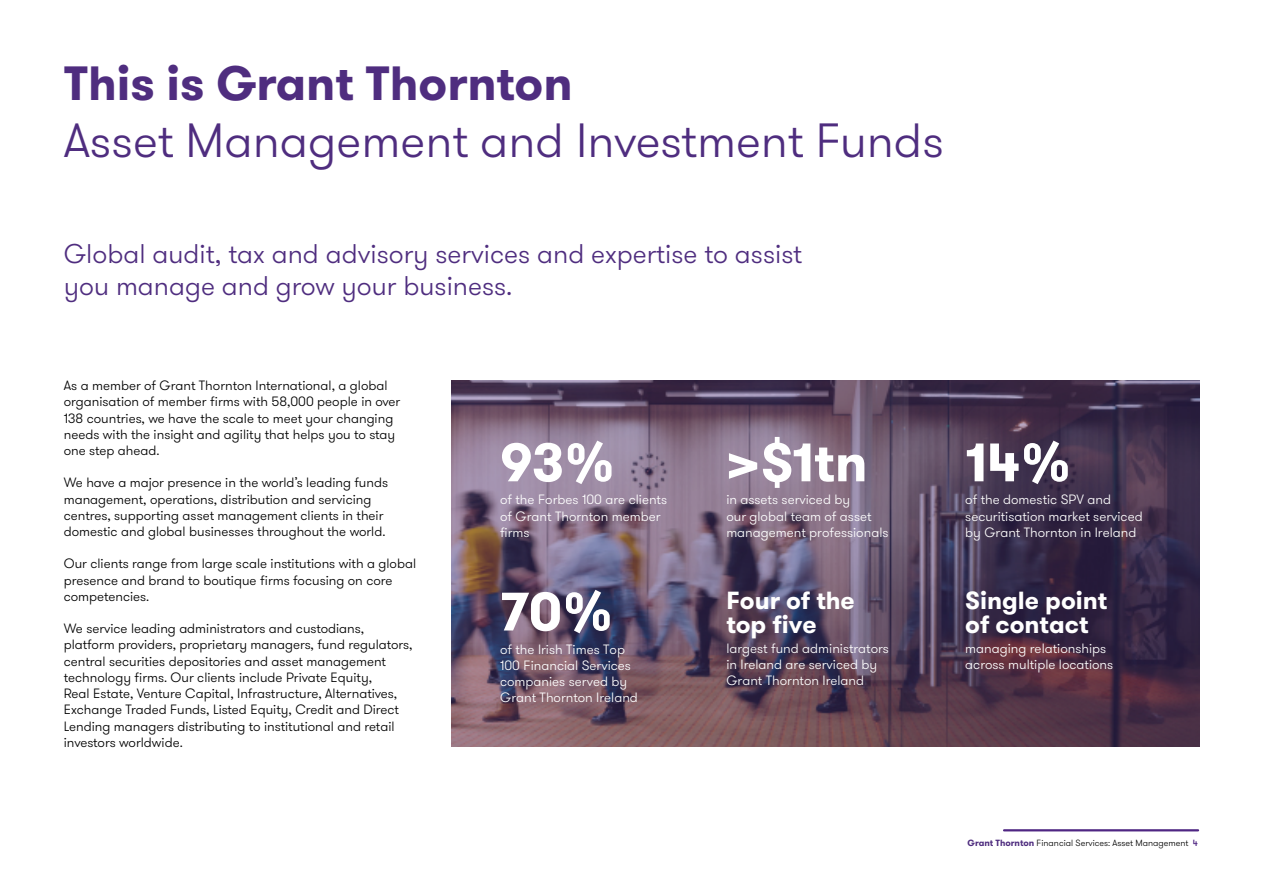
<style>
.page{position:relative;width:1263px;height:893px;background:#fff}
.page>*{position:absolute;margin:0;border:0;box-sizing:border-box;transform-origin:0 0}
.t1{font:700 54px "GT Walsheim Pro";color:#fff}
.t2{font:300 48px "GT Walsheim Pro";color:#4f2d7f}
.t3{font:700 48px "GT Walsheim Pro";color:#4f2d7f}
.t4{font:300 27px/32.4px "GT Walsheim Pro";color:#4f2d7f}
.t5{font:700 24.75px/24px "GT Walsheim Pro";color:#fff}
.t6{font:300 13.5px/16.2px "GT Walsheim Pro";color:#000}
.t7{font:300 13.5px/16.2px "GT Walsheim Pro";color:#fff}
.t8{font:300 9px "GT Walsheim Pro";color:#000}
.s1{font-weight:700;color:#4f2d7f}
.s2{font-weight:500;color:#4f2683}
</style>
<div class="page">
<hr style="left:1004px;top:829px;width:194px;height:2px;background:#4f2683">
<svg style="left:451px;top:380px;width:749px;height:367px;background:#604c63"></svg>
<h2 class="t3" style="left:64px;top:52px;width:510px">This is Grant Thornton</h2>
<h2 class="t2" style="left:64px;top:111px;width:882px">Asset Management and Investment Funds</h2>
<h3 class="t4" style="left:64px;top:238px;width:740px">Global audit, tax and advisory services and expertise to assist you manage and grow your business.</h3>
<p class="t6" style="left:64px;top:378px;width:338px">As a member of Grant Thornton International, a global organisation of member firms with 58,000 people in over 138 countries, we have the scale to meet your changing needs with the insight and agility that helps you to stay one step ahead.</p>
<p class="t6" style="left:64px;top:475px;width:326px">We have a major presence in the world’s leading funds management, operations, distribution and servicing centres, supporting asset management clients in their domestic and global businesses throughout the world.</p>
<p class="t6" style="left:64px;top:556px;width:354px">Our clients range from large scale institutions with a global presence and brand to boutique firms focusing on core competencies.</p>
<p class="t6" style="left:64px;top:621px;width:350px">We service leading administrators and custodians, platform providers, proprietary managers, fund regulators, central securities depositories and asset management technology firms. Our clients include Private Equity,<br>Real Estate, Venture Capital, Infrastructure, Alternatives, Exchange Traded Funds, Listed Equity, Credit and Direct Lending managers distributing to institutional and retail investors worldwide.</p>
<h1 class="t1" style="left:500px;top:427px;width:117px">93%</h1>
<p class="t7" style="left:500px;top:492px;width:168px">of the Forbes 100 are clients of Grant Thornton member firms</p>
<h1 class="t1" style="left:500px;top:576px;width:115px">70%</h1>
<p class="t7" style="left:500px;top:641px;width:139px">of the Irish Times Top<br>100 Financial Services companies served by<br>Grant Thornton Ireland</p>
<h1 class="t1" style="left:726px;top:427px;width:143px">&gt;$1tn</h1>
<p class="t7" style="left:726px;top:492px;width:164px">in assets serviced by<br>our global team of asset management professionals</p>
<h3 class="t5" style="left:726px;top:588px;width:130px">Four of the top five</h3>
<p class="t7" style="left:726px;top:640px;width:164px">largest fund administrators in Ireland are serviced by<br>Grant Thornton Ireland</p>
<h1 class="t1" style="left:965px;top:427px;width:108px">14%</h1>
<p class="t7" style="left:965px;top:492px;width:179px">of the domestic SPV and securitisation market serviced by Grant Thornton in Ireland</p>
<h3 class="t5" style="left:965px;top:588px;width:144px">Single point of contact</h3>
<p class="t7" style="left:965px;top:640px;width:149px">managing relationships across multiple locations</p>
<p class="t8" style="left:967px;top:837px;width:232px"><span class="s1">Grant Thornton</span> Financial Services: Asset Management <span class="s2">4</span></p>
</div>
